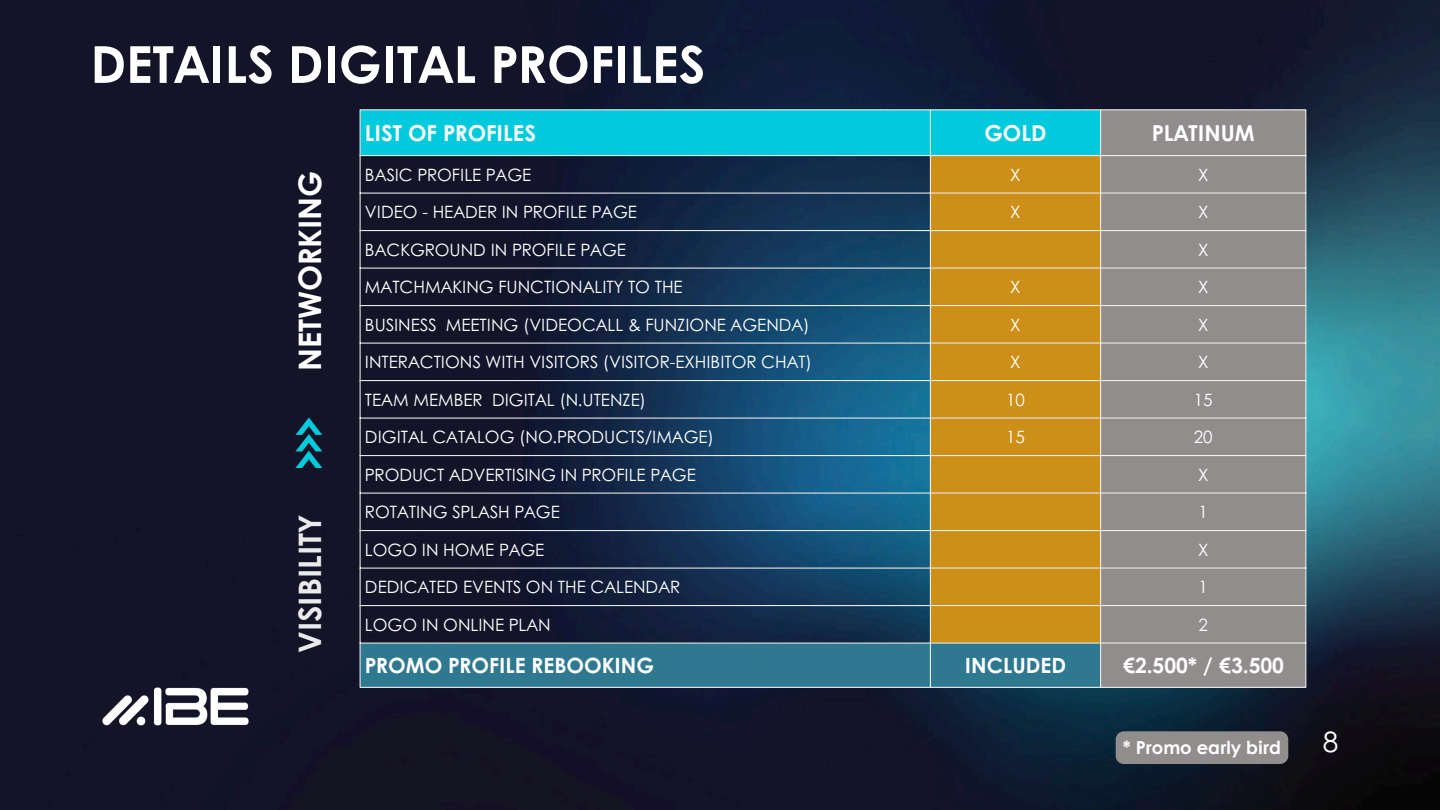
<style>
.page{position:relative;width:1440px;height:810px;background:#fff}
.page>*{position:absolute;margin:0;border:0;box-sizing:border-box;transform-origin:0 0}
.t1{font:700 51px "Century Gothic";color:#fff}
.t2{font:700 31px "Century Gothic";color:#fff}
.t3{font:700 31px "Century Gothic";color:#eaeaea}
.t4{font:28px "Century Gothic";color:#fff}
.t5{font:700 22px "Century Gothic";color:#fff}
.t6{font:700 21px "Century Gothic";color:#fff}
.t7{font:700 18px "Century Gothic";color:#fff}
.t8{font:17px "Century Gothic";color:#fff}
</style>
<div class="page">
<img style="left:0;top:0;width:1440px;height:810px">
<svg style="left:241px;top:474px;width:1px;height:193px"></svg>
<div style="left:361px;top:110px;width:739px;height:45px;background:#00cadc"></div>
<div style="left:1101px;top:110px;width:204px;height:577px;background:#928d8d"></div>
<div style="left:931px;top:156px;width:169px;height:487px;background:#cd8f18"></div>
<div style="left:361px;top:644px;width:739px;height:43px;background:#2e7890"></div>
<hr style="left:360px;top:110px;width:1px;height:577px;background:#fff">
<hr style="left:930px;top:110px;width:1px;height:577px;background:#fff">
<hr style="left:1100px;top:110px;width:1px;height:577px;background:#fff">
<hr style="left:1305px;top:110px;width:1px;height:577px;background:#fff">
<hr style="left:360px;top:109px;width:946px;height:1px;background:#fff">
<hr style="left:360px;top:155px;width:946px;height:1px;background:#fff">
<hr style="left:360px;top:193px;width:946px;height:1px;background:#fff">
<hr style="left:360px;top:230px;width:946px;height:1px;background:#fff">
<hr style="left:360px;top:268px;width:946px;height:1px;background:#fff">
<hr style="left:360px;top:305px;width:946px;height:1px;background:#fff">
<hr style="left:360px;top:343px;width:946px;height:1px;background:#fff">
<hr style="left:360px;top:380px;width:946px;height:1px;background:#fff">
<hr style="left:360px;top:418px;width:946px;height:1px;background:#fff">
<hr style="left:360px;top:455px;width:946px;height:1px;background:#fff">
<hr style="left:360px;top:493px;width:946px;height:1px;background:#fff">
<hr style="left:360px;top:530px;width:946px;height:1px;background:#fff">
<hr style="left:360px;top:568px;width:946px;height:1px;background:#fff">
<hr style="left:360px;top:605px;width:946px;height:1px;background:#fff">
<hr style="left:360px;top:643px;width:946px;height:1px;background:#fff">
<hr style="left:360px;top:687px;width:946px;height:1px;background:#fff">
<svg style="left:295px;top:417px;width:27px;height:51px"></svg>
<img style="left:91px;top:675px;width:169px;height:67px">
<div style="left:1116px;top:731px;width:172px;height:33px;background:#928d8d;border-radius:8px"></div>
<p class="t1" style="left:91px;top:26px;width:616px">DETAILS DIGITAL PROFILES</p>
<p class="t2" style="left:286px;top:371px;width:202px;rotate:-90deg">NETWORKING</p>
<p class="t3" style="left:286px;top:653px;width:139px;rotate:-90deg">VISIBILITY</p>
<h1 class="t5" style="left:365px;top:116px;width:172px">LIST OF PROFILES</h1>
<p class="t5" style="left:984px;top:116px;width:63px">GOLD</p>
<p class="t5" style="left:1152px;top:116px;width:104px">PLATINUM</p>
<h2 class="t8" style="left:365px;top:162px;width:168px">BASIC PROFILE PAGE</h2>
<p class="t8" style="left:1010px;top:162px;width:12px">X</p>
<h2 class="t8" style="left:1198px;top:162px;width:12px">X</h2>
<p class="t8" style="left:365px;top:199px;width:274px">VIDEO - HEADER IN PROFILE PAGE</p>
<p class="t8" style="left:1010px;top:199px;width:12px">X</p>
<p class="t8" style="left:1198px;top:199px;width:12px">X</p>
<p class="t8" style="left:365px;top:237px;width:263px">BACKGROUND IN PROFILE PAGE</p>
<p class="t8" style="left:1198px;top:237px;width:12px">X</p>
<p class="t8" style="left:365px;top:274px;width:319px">MATCHMAKING FUNCTIONALITY TO THE</p>
<p class="t8" style="left:1010px;top:274px;width:12px">X</p>
<p class="t8" style="left:1198px;top:274px;width:12px">X</p>
<p class="t8" style="left:365px;top:312px;width:446px">BUSINESS MEETING (VIDEOCALL &amp; FUNZIONE AGENDA)</p>
<p class="t8" style="left:1010px;top:312px;width:12px">X</p>
<p class="t8" style="left:1198px;top:312px;width:12px">X</p>
<p class="t8" style="left:365px;top:349px;width:449px">INTERACTIONS WITH VISITORS (VISITOR-EXHIBITOR CHAT)</p>
<p class="t8" style="left:1010px;top:349px;width:12px">X</p>
<p class="t8" style="left:1198px;top:349px;width:12px">X</p>
<p class="t8" style="left:365px;top:387px;width:283px">TEAM MEMBER DIGITAL (N.UTENZE)</p>
<p class="t8" style="left:1006px;top:387px;width:20px">10</p>
<p class="t8" style="left:1194px;top:387px;width:20px">15</p>
<p class="t8" style="left:365px;top:424px;width:350px">DIGITAL CATALOG (NO.PRODUCTS/IMAGE)</p>
<p class="t8" style="left:1006px;top:424px;width:20px">15</p>
<p class="t8" style="left:1194px;top:424px;width:20px">20</p>
<p class="t8" style="left:365px;top:462px;width:332px">PRODUCT ADVERTISING IN PROFILE PAGE</p>
<p class="t8" style="left:1198px;top:462px;width:12px">X</p>
<p class="t8" style="left:365px;top:499px;width:196px">ROTATING SPLASH PAGE</p>
<p class="t8" style="left:1199px;top:499px;width:11px">1</p>
<p class="t8" style="left:365px;top:537px;width:181px">LOGO IN HOME PAGE</p>
<p class="t8" style="left:1198px;top:537px;width:12px">X</p>
<p class="t8" style="left:365px;top:574px;width:317px">DEDICATED EVENTS ON THE CALENDAR</p>
<p class="t8" style="left:1199px;top:574px;width:11px">1</p>
<p class="t8" style="left:365px;top:612px;width:187px">LOGO IN ONLINE PLAN</p>
<p class="t8" style="left:1199px;top:612px;width:11px">2</p>
<p class="t6" style="left:365px;top:650px;width:291px">PROMO PROFILE REBOOKING</p>
<p class="t6" style="left:965px;top:650px;width:103px">INCLUDED</p>
<p class="t6" style="left:1122px;top:650px;width:163px">€2.500* / €3.500</p>
<p class="t7" style="left:1123px;top:734px;width:160px">* Promo early bird</p>
<p class="t4" style="left:1323px;top:721px;width:17px">8</p>
</div>
